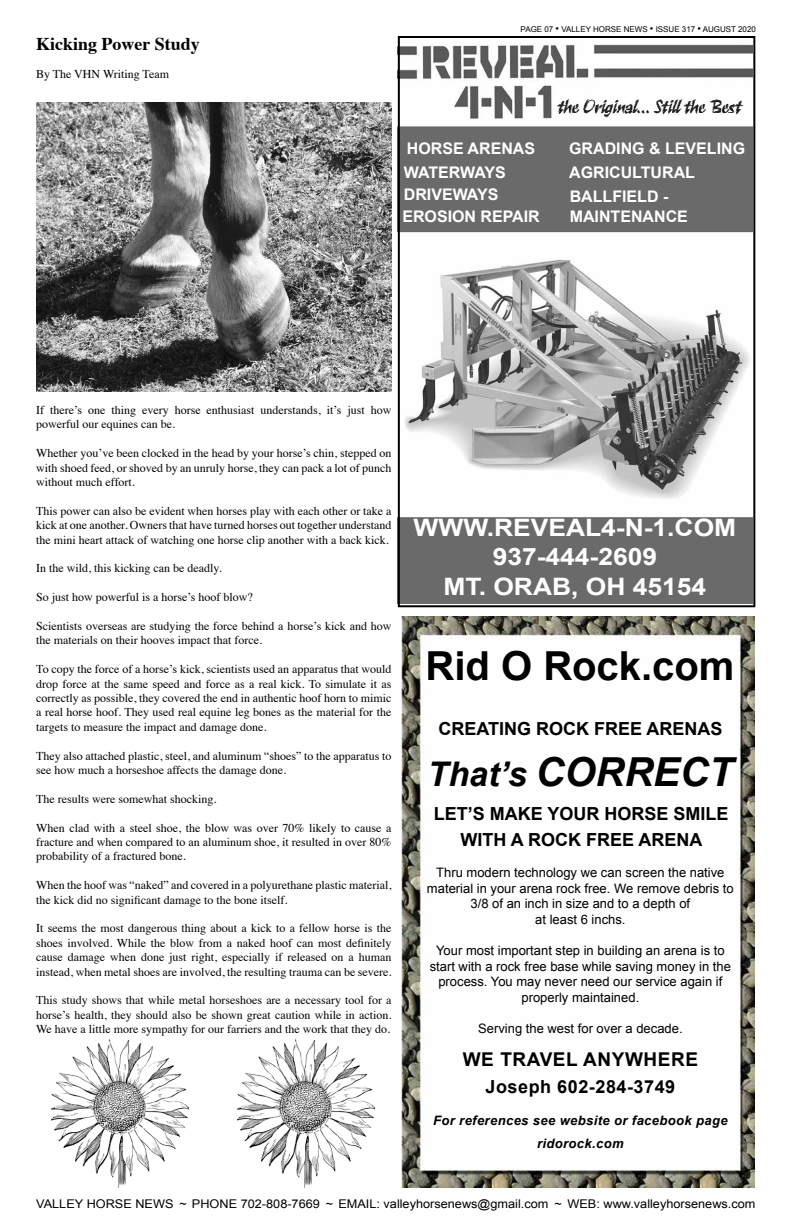
<style>
.page{position:relative;width:792px;height:1224px;background:#fff}
.page>*{position:absolute;margin:0;border:0;box-sizing:border-box;transform-origin:0 0}
.t1{font:italic 700 40px "Arial";color:#000}
.t2{font:700 40px "Arial";color:#000}
.t3{font:700 24px/29.4px "Arial";color:#fff;text-align:center;scale:1.1 1}
.t4{font:700 19px "Arial";letter-spacing:.03em;color:#000}
.t5{font:700 18px/26px "Arial";color:#000;text-align:center}
.t6{font:700 18px "Arial";letter-spacing:.03em;color:#000}
.t7{font:700 18px "Times";color:#000}
.t8{font:700 16px/22.1px "Arial";color:#fff}
.t9{font:13px/15.6px "Arial";color:#000;text-align:center}
.t10{font:italic 700 13px/23px "Arial";letter-spacing:.03em;color:#000;text-align:center}
.t11{font:12px/14.4px "Times";color:#000;text-align:justify}
.t12{font:12px "Arial";color:#000;scale:1.06 1}
.t13{font:8px "Arial";color:#000}
.s1{font-size:10px}
.s2{font-size:34px}
</style>
<div class="page">
<img style="left:401px;top:44px;width:351px;height:560px">
<img style="left:554px;top:97px;width:194px;height:23px">
<div style="left:398px;top:36px;width:357px;height:571px;border:2px solid #000"></div>
<img style="left:402px;top:616px;width:353px;height:572px">
<img style="left:36px;top:103px;width:356px;height:289px">
<img style="left:52px;top:1040px;width:137px;height:148px">
<img style="left:238px;top:1040px;width:137px;height:148px">
<h3 class="t7" style="left:36px;top:26px;width:165px">Kicking Power Study</h3>
<p class="t11" style="left:36px;top:66px;width:135px">By The VHN Writing Team</p>
<p class="t13" style="left:521px;top:24px;width:237px">PAGE 07 <span class="s1">•</span> VALLEY HORSE NEWS <span class="s1">•</span> ISSUE 317 <span class="s1">•</span> AUGUST 2020</p>
<h3 class="t8" style="left:407px;top:138px;width:130px">HORSE ARENAS</h3>
<h3 class="t8" style="left:569px;top:138px;width:178px">GRADING &amp; LEVELING</h3>
<h3 class="t8" style="left:402px;top:162px;width:139px">WATERWAYS<br>DRIVEWAYS<br>EROSION REPAIR</h3>
<h3 class="t8" style="left:569px;top:162px;width:127px">AGRICULTURAL</h3>
<h3 class="t8" style="left:570px;top:187px;width:120px;line-height:20px">BALLFIELD -<br>MAINTENANCE</h3>
<p class="t11" style="left:36px;top:402px;width:357px">If there’s one thing every horse enthusiast understands, it’s just how powerful our equines can be.</p>
<p class="t11" style="left:36px;top:445px;width:357px">Whether you’ve been clocked in the head by your horse’s chin, stepped on with shoed feed, or shoved by an unruly horse, they can pack a lot of punch without much effort.</p>
<p class="t11" style="left:36px;top:503px;width:357px">This power can also be evident when horses play with each other or take a kick at one another. Owners that have turned horses out together understand the mini heart attack of watching one horse clip another with a back kick.</p>
<p class="t11" style="left:36px;top:560px;width:187px">In the wild, this kicking can be deadly.</p>
<p class="t11" style="left:36px;top:589px;width:218px">So just how powerful is a horse’s hoof blow?</p>
<p class="t11" style="left:36px;top:618px;width:357px">Scientists overseas are studying the force behind a horse’s kick and how the materials on their hooves impact that force.</p>
<p class="t11" style="left:36px;top:661px;width:357px">To copy the force of a horse’s kick, scientists used an apparatus that would drop force at the same speed and force as a real kick. To simulate it as correctly as possible, they covered the end in authentic hoof horn to mimic a real horse hoof. They used real equine leg bones as the material for the targets to measure the impact and damage done.</p>
<p class="t11" style="left:36px;top:747px;width:357px">They also attached plastic, steel, and aluminum “shoes” to the apparatus to see how much a horseshoe affects the damage done.</p>
<p class="t11" style="left:36px;top:791px;width:182px">The results were somewhat shocking.</p>
<p class="t11" style="left:36px;top:819px;width:357px">When clad with a steel shoe, the blow was over 70% likely to cause a fracture and when compared to an aluminum shoe, it resulted in over 80% probability of a fractured bone.</p>
<p class="t11" style="left:36px;top:877px;width:357px">When the hoof was “naked” and covered in a polyurethane plastic material, the kick did no significant damage to the bone itself.</p>
<p class="t11" style="left:36px;top:920px;width:357px">It seems the most dangerous thing about a kick to a fellow horse is the shoes involved. While the blow from a naked hoof can most definitely cause damage when done just right, especially if released on a human instead, when metal shoes are involved, the resulting trauma can be severe.</p>
<p class="t11" style="left:36px;top:992px;width:357px">This study shows that while metal horseshoes are a necessary tool for a horse’s health, they should also be shown great caution while in action.<br>We have a little more sympathy for our farriers and the work that they do.</p>
<h2 class="t3" style="left:414px;top:514px;width:295px">WWW.REVEAL4-N-1.COM<br>937-444-2609<br>MT. ORAB, OH 45154</h2>
<h1 class="t2" style="left:426px;top:639px;width:310px">Rid O Rock.com</h1>
<h3 class="t5" style="left:438px;top:716px;width:285px">CREATING ROCK FREE ARENAS</h3>
<h1 class="t1" style="left:428px;top:746px;width:307px"><span class="s2">That’s</span> CORRECT</h1>
<h3 class="t5" style="left:434px;top:801px;width:296px">LET’S MAKE YOUR HORSE SMILE<br>WITH A ROCK FREE ARENA</h3>
<p class="t9" style="left:427px;top:865px;width:308px">Thru modern technology we can screen the native material in your arena rock free. We remove debris to 3/8 of an inch in size and to a depth of<br>at least 6 inchs.</p>
<p class="t9" style="left:430px;top:943px;width:303px">Your most important step in building an arena is to start with a rock free base while saving money in the process. You may never need our service again if properly maintained.</p>
<p class="t9" style="left:478px;top:1021px;width:206px">Serving the west for over a decade.</p>
<h3 class="t4" style="left:463px;top:1047px;width:237px">WE TRAVEL ANYWHERE</h3>
<h3 class="t6" style="left:486px;top:1075px;width:191px">Joseph 602-284-3749</h3>
<p class="t10" style="left:433px;top:1110px;width:296px">For references see website or facebook page ridorock.com</p>
<p class="t12" style="left:36px;top:1195px;width:680px">VALLEY HORSE NEWS ~ PHONE 702-808-7669 ~ EMAIL: valleyhorsenews@gmail.com ~ WEB: www.valleyhorsenews.com</p>
</div>
